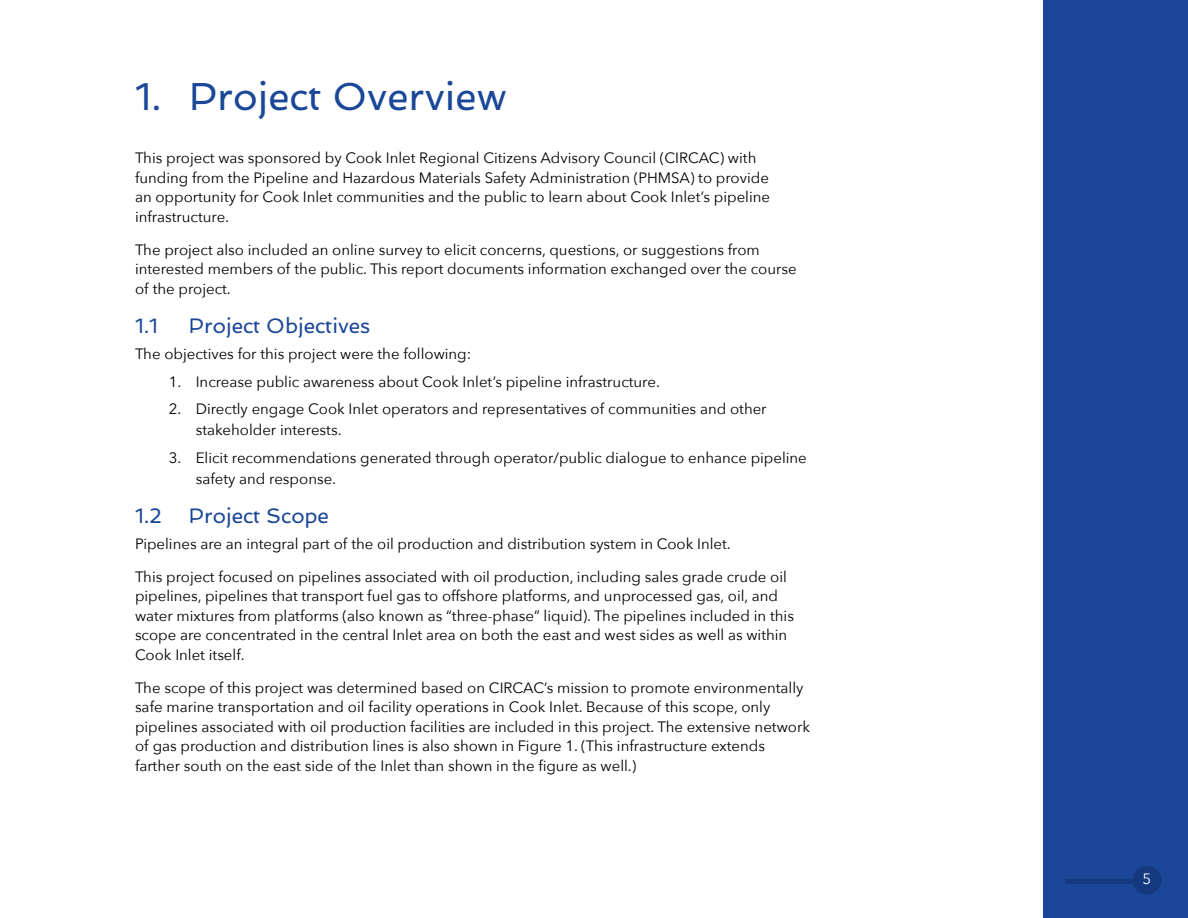
<style>
.page{position:relative;width:1188px;height:918px;background:#fff}
.page>*{position:absolute;margin:0;border:0;box-sizing:border-box;transform-origin:0 0}
.t1{font:39px "Spinnaker";color:#1a4797}
.t2{font:21px "Spinnaker";color:#1a4797}
.t3{font:15px/19.5px "Avenir Next";color:#000}
.t4{font:15px "Avenir Next";color:#fff}
</style>
<div class="page">
<div style="left:1043px;top:0;width:145px;height:918px;background:#1a4797"></div>
<div style="left:1133px;top:866px;width:28px;height:29px;background:#15397f;border-radius:50%"></div>
<hr style="left:1066px;top:879px;width:69px;height:4px;background:#15397f">
<h1 class="t1" style="left:135px;top:80px;width:374px">1. Project Overview</h1>
<p class="t3" style="left:135px;top:150px;width:637px">This project was sponsored by Cook Inlet Regional Citizens Advisory Council (CIRCAC) with funding from the Pipeline and Hazardous Materials Safety Administration (PHMSA) to provide an opportunity for Cook Inlet communities and the public to learn about Cook Inlet’s pipeline infrastructure.</p>
<p class="t3" style="left:135px;top:241px;width:663px">The project also included an online survey to elicit concerns, questions, or suggestions from interested members of the public. This report documents information exchanged over the course of the project.</p>
<h2 class="t2" style="left:135px;top:317px;width:24px">1.1</h2>
<h2 class="t2" style="left:189px;top:317px;width:183px">Project Objectives</h2>
<p class="t3" style="left:135px;top:345px;width:338px">The objectives for this project were the following:</p>
<p class="t3" style="left:169px;top:373px;width:493px">1. Increase public awareness about Cook Inlet’s pipeline infrastructure.</p>
<p class="t3" style="left:196px;top:400px;width:572px;line-height:21px;text-indent:-27px">2. Directly engage Cook Inlet operators and representatives of communities and other stakeholder interests.</p>
<p class="t3" style="left:196px;top:449px;width:613px;line-height:21px;text-indent:-27px">3. Elicit recommendations generated through operator/public dialogue to enhance pipeline safety and response.</p>
<h2 class="t2" style="left:135px;top:507px;width:28px">1.2</h2>
<h2 class="t2" style="left:189px;top:507px;width:142px">Project Scope</h2>
<p class="t3" style="left:135px;top:535px;width:597px">Pipelines are an integral part of the oil production and distribution system in Cook Inlet.</p>
<p class="t3" style="left:135px;top:568px;width:661px">This project focused on pipelines associated with oil production, including sales grade crude oil pipelines, pipelines that transport fuel gas to offshore platforms, and unprocessed gas, oil, and water mixtures from platforms (also known as “three-phase” liquid). The pipelines included in this scope are concentrated in the central Inlet area on both the east and west sides as well as within Cook Inlet itself.</p>
<p class="t3" style="left:135px;top:679px;width:677px">The scope of this project was determined based on CIRCAC’s mission to promote environmentally safe marine transportation and oil facility operations in Cook Inlet. Because of this scope, only pipelines associated with oil production facilities are included in this project. The extensive network of gas production and distribution lines is also shown in Figure 1. (This infrastructure extends farther south on the east side of the Inlet than shown in the figure as well.)</p>
<p class="t4" style="left:1143px;top:872px;width:10px">5</p>
</div>
